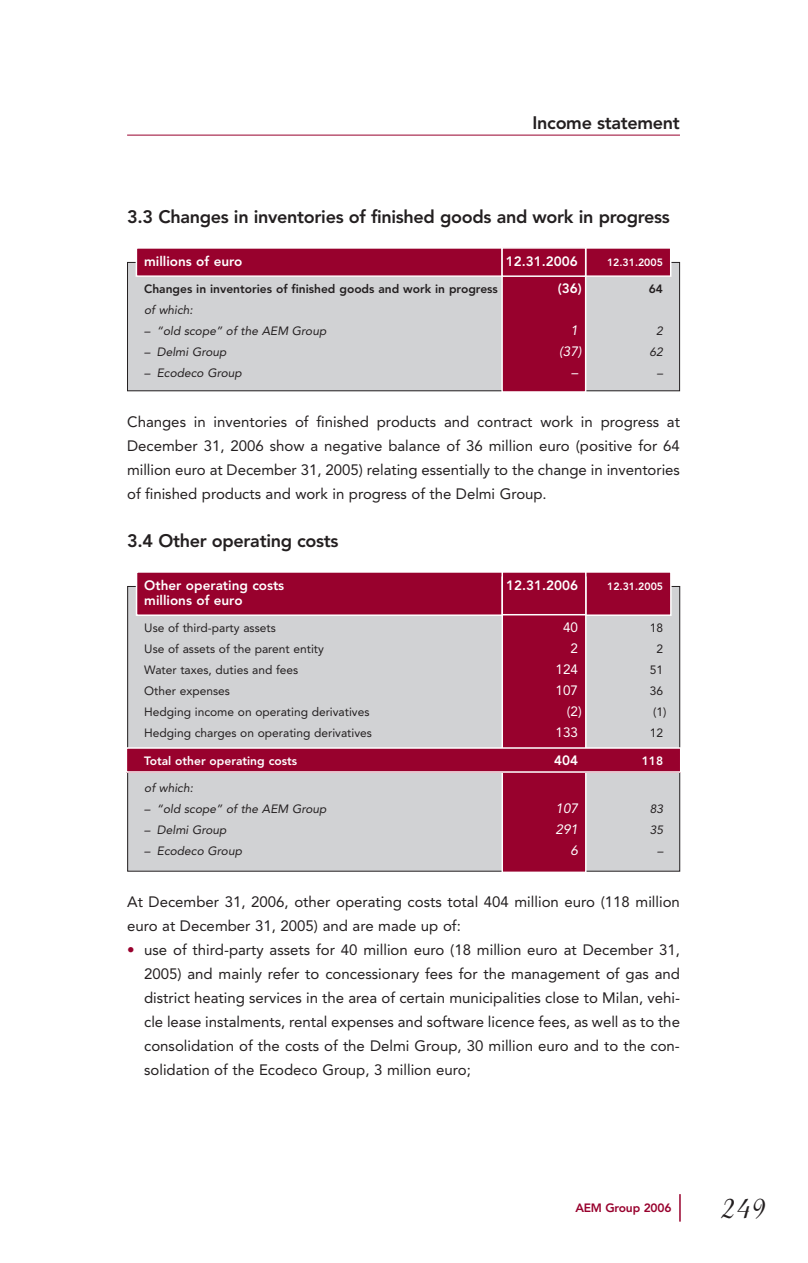
<style>
.page{position:relative;width:808px;height:1263px;background:#fff}
.page>*{position:absolute;margin:0;border:0;box-sizing:border-box;transform-origin:0 0}
.t1{font:33px "Amazone BT";color:#231f20}
.t2{font:800 18px "Avenir";letter-spacing:-.02em;color:#231f20}
.t3{font:15px/24px "Avenir";color:#231f20;text-align:justify}
.t4{font:800 13.5px "Avenir";color:#fff}
.t5{font:13.5px "Avenir";color:#fff}
.t6{font:12px "Avenir";color:#231f20}
.t7{font:800 12px "Avenir";color:#231f20}
.t8{font:800 12px "Avenir";color:#fff}
.t9{font:800 12px "Avenir";letter-spacing:-.02em;color:#98012d}
.t10{font:800 10.5px "Avenir";color:#fff}
.s1{color:#98012d}
</style>
<div class="page">
<hr style="left:127px;top:135px;width:553px;height:1px;background:#98012d">
<hr style="left:679px;top:1194px;width:2px;height:27px;background:#98012d">
<div style="left:127px;top:262px;width:553px;height:129px;background:#d1d2d4"></div>
<div style="left:127px;top:262px;width:553px;height:129px;border:1px solid #231f20"></div>
<div style="left:136px;top:248px;width:535px;height:28px;background:#98012d"></div>
<div style="left:136px;top:247px;width:535px;height:30px;border:2px solid #fff"></div>
<div style="left:502px;top:248px;width:84px;height:144px;background:#98012d"></div>
<div style="left:501px;top:247px;width:85px;height:146px;border:2px solid #fff"></div>
<div style="left:501px;top:247px;width:85px;height:30px;border:2px solid #fff"></div>
<div style="left:128px;top:586px;width:552px;height:285px;background:#d1d2d4"></div>
<div style="left:137px;top:572px;width:534px;height:43px;background:#98012d"></div>
<div style="left:136px;top:571px;width:536px;height:45px;border:2px solid #fff"></div>
<div style="left:502px;top:577px;width:84px;height:295px;background:#98012d"></div>
<div style="left:501px;top:576px;width:85px;height:297px;border:2px solid #fff"></div>
<div style="left:502px;top:572px;width:84px;height:43px;background:#98012d"></div>
<div style="left:501px;top:571px;width:85px;height:44px;border:2px solid #fff"></div>
<div style="left:126px;top:748px;width:555px;height:24px;background:#98012d"></div>
<div style="left:126px;top:747px;width:555px;height:26px;border:2px solid #fff"></div>
<p class="t2" style="left:533px;top:115px;width:149px">Income statement</p>
<p class="t2" style="left:127px;top:210px;width:544px">3.3 Changes in inventories of finished goods and work in progress</p>
<p class="t4" style="left:144px;top:256px;width:100px">millions of euro</p>
<p class="t4" style="left:506px;top:256px;width:73px">12.31.2006</p>
<p class="t10" style="left:607px;top:258px;width:57px">12.31.2005</p>
<p class="t7" style="left:144px;top:284px;width:355px">Changes in inventories of finished goods and work in progress</p>
<p class="t4" style="left:558px;top:283px;width:25px">(36)</p>
<p class="t7" style="left:649px;top:284px;width:16px">64</p>
<p class="t6" style="left:144px;top:305px;width:52px">of which:</p>
<p class="t6" style="left:144px;top:326px;width:185px">– “old scope” of the AEM Group</p>
<p class="t5" style="left:570px;top:325px;width:11px">1</p>
<p class="t6" style="left:656px;top:326px;width:10px">2</p>
<p class="t6" style="left:144px;top:347px;width:86px">– Delmi Group</p>
<p class="t5" style="left:559px;top:346px;width:26px">(37)</p>
<p class="t6" style="left:650px;top:347px;width:17px">62</p>
<p class="t6" style="left:144px;top:368px;width:101px">– Ecodeco Group</p>
<p class="t5" style="left:571px;top:367px;width:10px">–</p>
<p class="t6" style="left:657px;top:368px;width:9px">–</p>
<p class="t3" style="left:127px;top:411px;width:554px">Changes in inventories of finished products and contract work in progress at December 31, 2006 show a negative balance of 36 million euro (positive for 64 million euro at December 31, 2005) relating essentially to the change in inventories of finished products and work in progress of the Delmi Group.</p>
<p class="t2" style="left:127px;top:534px;width:213px">3.4 Other operating costs</p>
<p class="t4" style="left:144px;top:580px;width:141px">Other operating costs</p>
<p class="t4" style="left:506px;top:580px;width:73px">12.31.2006</p>
<p class="t10" style="left:607px;top:582px;width:57px">12.31.2005</p>
<p class="t4" style="left:144px;top:595px;width:100px">millions of euro</p>
<p class="t6" style="left:144px;top:623px;width:133px">Use of third-party assets</p>
<p class="t5" style="left:563px;top:622px;width:17px">40</p>
<p class="t6" style="left:650px;top:623px;width:15px">18</p>
<p class="t6" style="left:144px;top:644px;width:181px">Use of assets of the parent entity</p>
<p class="t5" style="left:570px;top:643px;width:9px">2</p>
<p class="t6" style="left:656px;top:644px;width:8px">2</p>
<p class="t6" style="left:144px;top:665px;width:156px">Water taxes, duties and fees</p>
<p class="t5" style="left:555px;top:664px;width:24px">124</p>
<p class="t6" style="left:650px;top:665px;width:15px">51</p>
<p class="t6" style="left:144px;top:686px;width:87px">Other expenses</p>
<p class="t5" style="left:555px;top:685px;width:24px">107</p>
<p class="t6" style="left:650px;top:686px;width:15px">36</p>
<p class="t6" style="left:144px;top:707px;width:227px">Hedging income on operating derivatives</p>
<p class="t5" style="left:567px;top:706px;width:17px">(2)</p>
<p class="t6" style="left:653px;top:707px;width:15px">(1)</p>
<p class="t6" style="left:144px;top:728px;width:229px">Hedging charges on operating derivatives</p>
<p class="t5" style="left:555px;top:727px;width:24px">133</p>
<p class="t6" style="left:650px;top:728px;width:15px">12</p>
<p class="t8" style="left:144px;top:756px;width:154px">Total other operating costs</p>
<p class="t4" style="left:554px;top:754px;width:25px">404</p>
<p class="t8" style="left:642px;top:756px;width:23px">118</p>
<p class="t6" style="left:144px;top:783px;width:52px">of which:</p>
<p class="t6" style="left:144px;top:804px;width:185px">– “old scope” of the AEM Group</p>
<p class="t5" style="left:555px;top:803px;width:26px">107</p>
<p class="t6" style="left:650px;top:804px;width:17px">83</p>
<p class="t6" style="left:144px;top:825px;width:86px">– Delmi Group</p>
<p class="t5" style="left:555px;top:824px;width:26px">291</p>
<p class="t6" style="left:650px;top:825px;width:17px">35</p>
<p class="t6" style="left:144px;top:846px;width:101px">– Ecodeco Group</p>
<p class="t5" style="left:570px;top:845px;width:11px">6</p>
<p class="t6" style="left:657px;top:846px;width:9px">–</p>
<p class="t3" style="left:127px;top:891px;width:554px">At December 31, 2006, other operating costs total 404 million euro (118 million euro at December 31, 2005) and are made up of:</p>
<p class="t3" style="left:144px;top:939px;width:537px;text-indent:-17px"><span class="s1">•</span> use of third-party assets for 40 million euro (18 million euro at December 31, 2005) and mainly refer to concessionary fees for the management of gas and district heating services in the area of certain municipalities close to Milan, vehi&shy;cle lease instalments, rental expenses and software licence fees, as well as to the consolidation of the costs of the Delmi Group, 30 million euro and to the con&shy;solidation of the Ecodeco Group, 3 million euro;</p>
<p class="t9" style="left:575px;top:1203px;width:98px">AEM Group 2006</p>
<h1 class="t1" style="left:721px;top:1196px;width:47px">249</h1>
</div>
